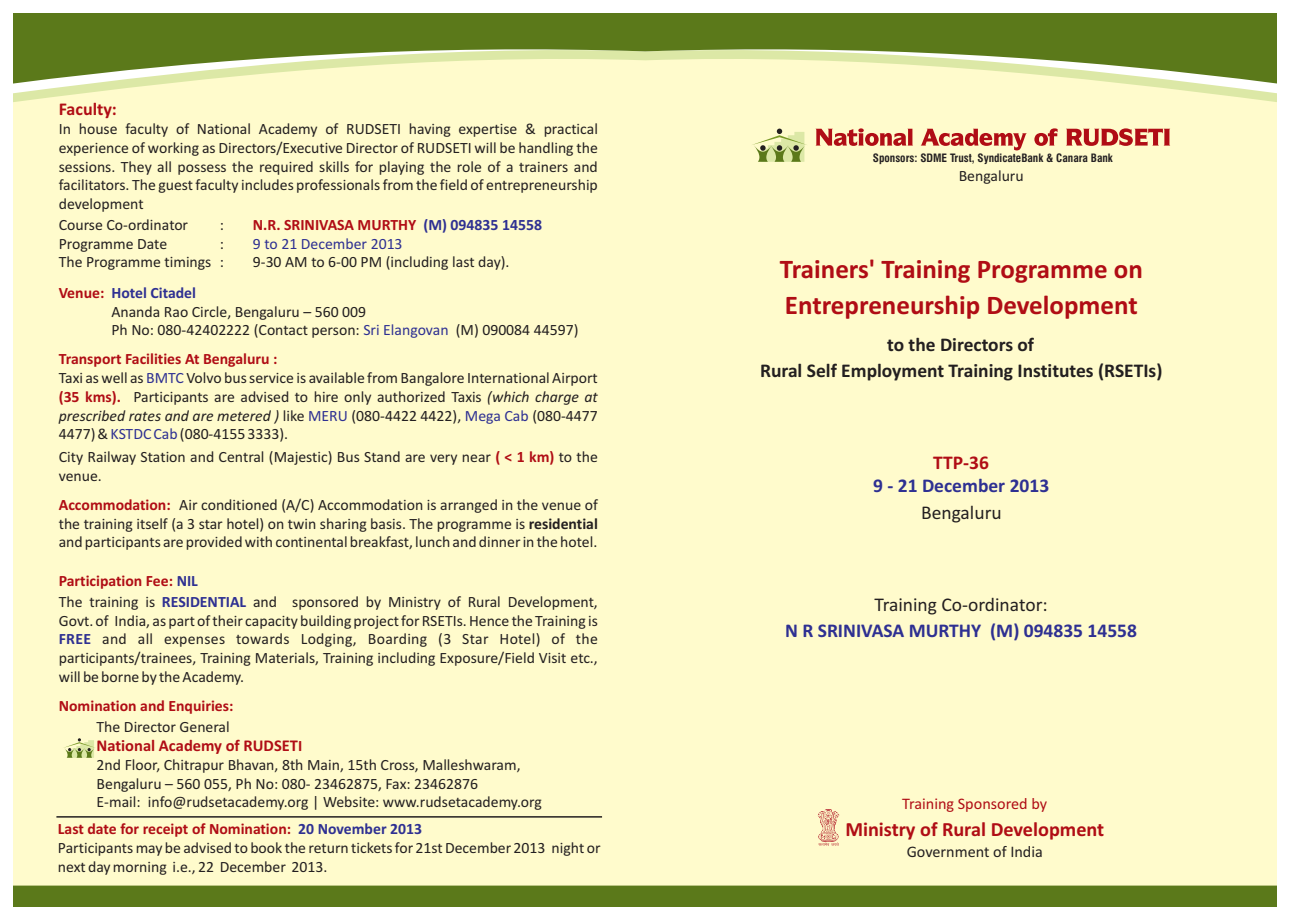
<style>
.page{position:relative;width:1290px;height:920px;background:#fff}
.page>*{position:absolute;margin:0;border:0;box-sizing:border-box;transform-origin:0 0}
.t1{font:700 27px/36.3px "Calibri";color:#b00d15}
.t2{font:700 20.25px "Calibri";color:#b00d15}
.t3{font:700 19.5px/26.2px "Calibri";color:#231f20;text-align:center}
.t4{font:700 19.5px "Calibri";color:#2e3092}
.t5{font:19.5px "Calibri";color:#231f20}
.t6{font:700 19.5px "Calibri";color:#b00d15}
.t7{font:700 18px "Calibri";color:#b00d15}
.t8{font:700 16.5px "Calibri";color:#b00d15}
.t9{font:16.2px "Calibri";color:#b00d15}
.t10{font:16.2px "Calibri";color:#231f20}
.t11{font:15.75px/18.6px "Calibri";color:#231f20}
.t12{font:700 15.75px "Calibri";color:#b00d15}
.t13{font:italic 15.75px "Calibri";color:#231f20}
.t14{font:15.75px "Calibri";letter-spacing:.02em;color:#231f20}
.t15{font:700 15.75px "Calibri";color:#2e3092}
.t16{font:15.75px "Calibri";color:#2e3092}
.t17{font:700 condensed 11.25px "Swiss 721 BT";color:#231f20}
.s1{color:#2e3092}
.s2{color:#b00d15}
.s3{font-style:italic}
.s4{font-style:normal}
.s5{font-style:normal;color:#2e3092}
.s6{font-weight:700;color:#b00d15}
.s7{font-weight:700}
.s8{font-weight:700;color:#2e3092}
.s9{font-size:15.75px}
</style>
<div class="page">
<div style="left:14px;top:14px;width:631px;height:892px;background:#fffbcc"></div>
<svg style="left:14px;top:94px;width:62px;height:8px"></svg>
<svg style="left:14px;top:84px;width:147px;height:10px"></svg>
<div style="left:645px;top:14px;width:631px;height:892px;background:#fffbcc"></div>
<svg style="left:1215px;top:94px;width:61px;height:8px"></svg>
<svg style="left:1130px;top:84px;width:146px;height:10px"></svg>
<svg style="left:14px;top:14px;width:1262px;height:70px"></svg>
<div style="left:14px;top:886px;width:1262px;height:20px;background:#5b791a"></div>
<svg style="left:818px;top:809px;width:21px;height:37px"></svg>
<hr style="left:56px;top:816px;width:546px;height:2px;background:#231f20">
<svg style="left:64px;top:738px;width:31px;height:20px"></svg>
<svg style="left:752px;top:129px;width:55px;height:33px"></svg>
<svg style="left:815px;top:128px;width:355px;height:22px"></svg>
<p class="t7" style="left:59px;top:101px;width:60px">Faculty:</p>
<p class="t11" style="left:59px;top:121px;width:541px;text-align:justify">In house faculty of National Academy of RUDSETI having expertise &amp; practical experience of working as Directors/Executive Director of RUDSETI will be handling the sessions. They all possess the required skills for playing the role of a trainers and facilitators. The guest faculty includes professionals from the field of entrepreneurship development</p>
<p class="t11" style="left:59px;top:217px;width:131px">Course Co-ordinator</p>
<p class="t11" style="left:220px;top:217px;width:6px">:</p>
<p class="t11" style="left:59px;top:235px;width:110px">Programme Date</p>
<p class="t12" style="left:253px;top:218px;width:291px">N.R. SRINIVASA MURTHY <span class="s1">(M) 094835 14558</span></p>
<p class="t16" style="left:253px;top:237px;width:151px">9 to 21 December 2013</p>
<p class="t11" style="left:59px;top:235px;width:167px;text-align:right">:<br>The Programme timings :</p>
<p class="t11" style="left:253px;top:254px;width:258px">9-30 AM to 6-00 PM (including last day).</p>
<p class="t11" style="left:111px;top:303px;width:339px">Ananda Rao Circle, Bengaluru – 560 009<br>Ph No: 080-42402222 (Contact person: <span class="s1">Sri Elangovan</span></p>
<p class="t15" style="left:59px;top:286px;width:139px"><span class="s2">Venue:</span> Hotel Citadel</p>
<p class="t11" style="left:456px;top:322px;width:124px">(M) 090084 44597)</p>
<p class="t11" style="left:59px;top:370px;width:541px">Taxi as well as <span class="s1">BMTC</span>Volvo bus service is available from Bangalore International Airport</p>
<p class="t11" style="left:133px;top:389px;width:466px">Participants are advised to hire only authorized Taxis <span class="s3">(which charge at</span></p>
<p class="t13" style="left:59px;top:409px;width:541px">prescribed rates and are metered ) <span class="s4">like</span> <span class="s5">MERU</span> <span class="s4">(080-4422 4422),</span> <span class="s5">Mega Cab</span> <span class="s4">(080-4477</span></p>
<p class="t11" style="left:59px;top:426px;width:231px">4477) &amp;<span class="s1">KSTDC Cab</span>(080-4155 3333).</p>
<p class="t11" style="left:59px;top:449px;width:541px">City Railway Station and Central (Majestic) Bus Stand are very near <span class="s6">( &lt; 1 km)</span> to the venue.</p>
<p class="t11" style="left:59px;top:497px;width:541px;text-align:justify;text-indent:120px">Air conditioned (A/C) Accommodation is arranged in the venue of the training itself (a 3 star hotel) on twin sharing basis. The programme is <span class="s7">residential </span>and participants are provided with continental breakfast, lunch and dinner in the hotel.</p>
<p class="t12" style="left:59px;top:352px;width:220px">Transport Facilities At Bengaluru :</p>
<p class="t12" style="left:59px;top:390px;width:64px">(35 kms).</p>
<p class="t12" style="left:59px;top:498px;width:113px">Accommodation:</p>
<p class="t12" style="left:59px;top:574px;width:141px">Participation Fee: <span class="s1">NIL</span></p>
<p class="t11" style="left:59px;top:594px;width:541px">The training is <span class="s8">RESIDENTIAL</span> and sponsored by Ministry of Rural Development,</p>
<p class="t11" style="left:59px;top:612px;width:541px">Govt. of India, as part of their capacity building project for RSETIs. Hence the Training is</p>
<p class="t14" style="left:102px;top:633px;width:497px">and all expenses towards Lodging, Boarding (3 Star Hotel) of the</p>
<p class="t11" style="left:59px;top:650px;width:541px">participants/trainees, Training Materials, Training including Exposure/Field Visit etc.,</p>
<p class="t11" style="left:59px;top:668px;width:187px">will be borne by the Academy.</p>
<p class="t11" style="left:97px;top:718px;width:135px">The Director General</p>
<p class="t11" style="left:97px;top:757px;width:447px">2nd Floor, Chitrapur Bhavan, 8th Main, 15th Cross, Malleshwaram,<br>Bengaluru – 560 055, Ph No: 080- 23462875, Fax: 23462876<br>E-mail: info@rudsetacademy.org | Website: www.rudsetacademy.org</p>
<p class="t11" style="left:58px;top:840px;width:544px">Participants may be advised to book the return tickets for 21st December 2013 night or next day morning i.e., 22 December 2013.</p>
<p class="t15" style="left:59px;top:633px;width:34px">FREE</p>
<p class="t12" style="left:59px;top:699px;width:176px">Nomination and Enquiries:</p>
<p class="t8" style="left:97px;top:739px;width:207px">National Academy of RUDSET<span class="s9">I</span></p>
<p class="t12" style="left:58px;top:822px;width:366px">Last date for receipt of Nomination: <span class="s1">20 November 2013</span></p>
<p class="t17" style="left:873px;top:153px;width:241px">Sponsors: SDME Trust, SyndicateBank &amp; Canara Bank</p>
<p class="t11" style="left:959px;top:168px;width:66px">Bengaluru</p>
<h1 class="t1" style="left:780px;top:253px;width:364px">Trainers' Training Programme on<br>Entrepreneurship Development</h1>
<p class="t3" style="left:760px;top:333px;width:404px">to the Directors of<br>Rural Self Employment Training Institutes (RSETIs)</p>
<p class="t6" style="left:933px;top:454px;width:57px">TTP-36</p>
<p class="t4" style="left:873px;top:478px;width:178px">9 - 21 December 2013</p>
<p class="t5" style="left:921px;top:505px;width:82px">Bengaluru</p>
<p class="t5" style="left:874px;top:596px;width:175px">Training Co-ordinator:</p>
<p class="t4" style="left:785px;top:622px;width:353px">N R SRINIVASA MURTHY (M) 094835 14558</p>
<p class="t9" style="left:902px;top:796px;width:147px">Training Sponsored by</p>
<p class="t2" style="left:845px;top:821px;width:260px">Ministry of Rural Development</p>
<p class="t10" style="left:907px;top:845px;width:138px">Government of India</p>
</div>
